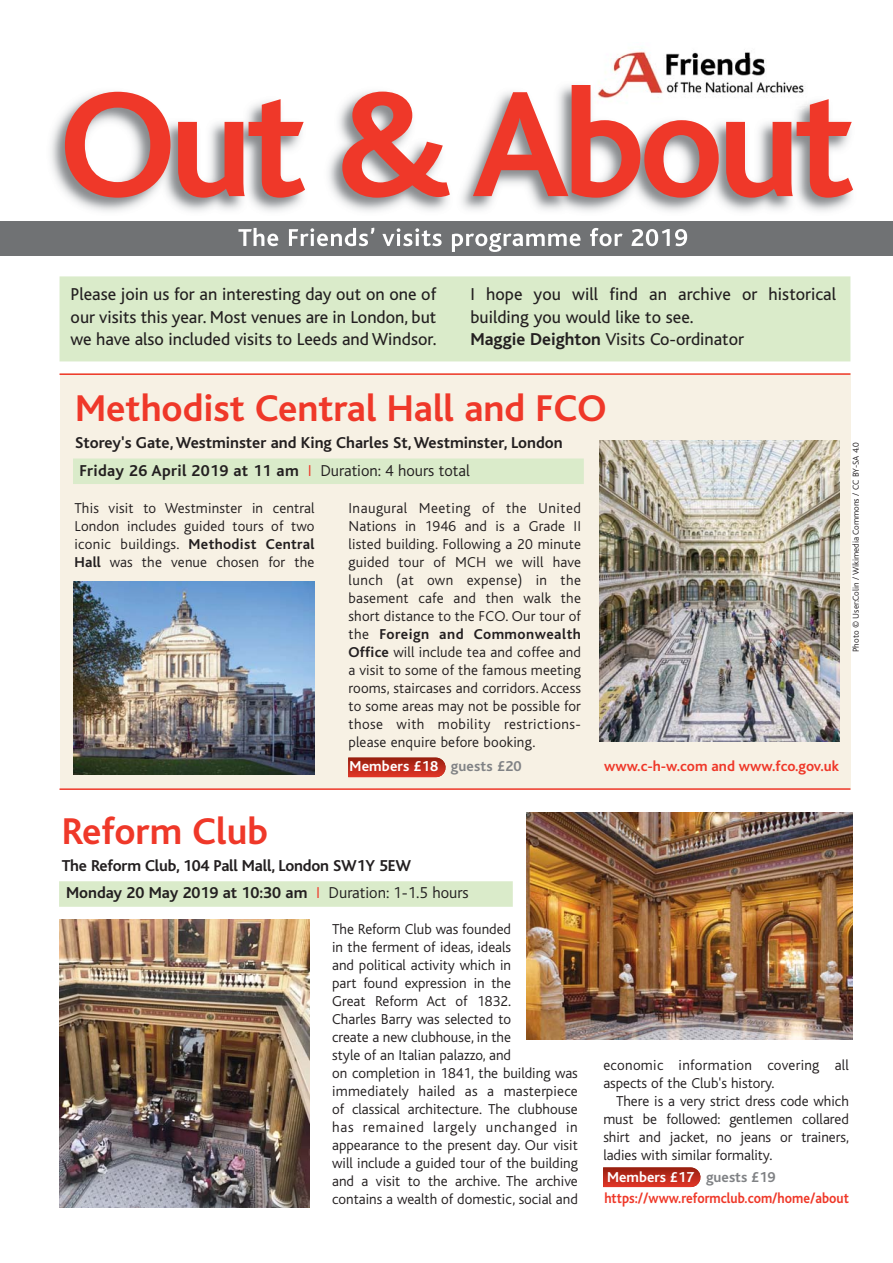
<style>
.page{position:relative;width:893px;height:1263px;background:#fff}
.page>*{position:absolute;margin:0;border:0;box-sizing:border-box;transform-origin:0 0}
.t1{font:700 156.9px "Bliss";letter-spacing:-.045em;color:#ef3829}
.t2{font:700 39px "Bliss";color:#ef3829}
.t3{font:18px/22.5px "Bliss";color:#231f20;text-align:justify}
.t4{font:700 16.5px/28.2px "Bliss";color:#231f20}
.t5{font:300 15px/18px "Bliss";color:#231f20;text-align:justify}
.t6{font:700 15px/20.7px "Bliss";color:#ef3829;scale:.9 1}
.t7{font:700 15px "Bliss";color:#ef3829}
.t8{font:700 15px "Bliss";letter-spacing:.01em;color:#fff}
.t9{font:300 9px "Bliss";color:#231f20}
.s1{font-weight:700}
.s2{font-weight:300;color:#ef3829}
.s3{font-weight:300}
.s4{color:#808285}
.s5{color:#fff}
</style>
<div class="page">
<svg style="left:603px;top:1167px;width:98px;height:20px;background:#be3123"></svg>
<div style="left:60px;top:373px;width:790px;height:417px;background:#f7f1e4"></div>
<div style="left:60px;top:276px;width:790px;height:85px;background:#daebca"></div>
<img style="left:617px;top:49px;width:134px;height:9px">
<img style="left:0;top:85px;width:893px;height:171px">
<img style="left:0;top:221px;width:893px;height:34px">
<img style="left:238px;top:228px;width:225px;height:24px">
<img style="left:807px;top:85px;width:1px;height:18px">
<img style="left:598px;top:109px;width:205px;height:1px">
<img style="left:594px;top:58px;width:213px;height:51px">
<img style="left:73px;top:581px;width:241px;height:193px">
<img style="left:599px;top:440px;width:240px;height:301px">
<img style="left:60px;top:919px;width:249px;height:288px">
<img style="left:526px;top:812px;width:326px;height:227px">
<div style="left:73px;top:458px;width:511px;height:26px;background:#daebca"></div>
<div style="left:59px;top:881px;width:454px;height:26px;background:#daebca"></div>
<hr style="left:60px;top:788px;width:790px;height:2px;background:#ef3829">
<hr style="left:60px;top:373px;width:790px;height:2px;background:#ef3829">
<svg style="left:348px;top:758px;width:98px;height:19px;background:#be2e20"></svg>
<h1 class="t1" style="left:59px;top:85px;width:797px">Out &amp; About</h1>
<p class="t3" style="left:71px;top:285px;width:367px">Please join us for an interesting day out on one of our visits this year. Most venues are in London, but we have also included visits to Leeds and Windsor.</p>
<p class="t3" style="left:470px;top:285px;width:367px;text-align:left">I hope you will find an archive or historical building you would like to see.<br><span class="s1">Maggie Deighton</span> Visits Co-ordinator</p>
<h2 class="t2" style="left:75px;top:393px;width:533px">Methodist Central Hall and FCO</h2>
<p class="t4" style="left:75px;top:430px;width:489px">Storey's Gate, Westminster and King Charles St, Westminster, London<br>Friday 26 April 2019 at 11 am <span class="s2">I</span> <span class="s3">Duration: 4 hours total</span></p>
<p class="t5" style="left:75px;top:500px;width:241px">This visit to Westminster in central London includes guided tours of two iconic buildings. <span class="s1">Methodist Central Hall</span> was the venue chosen for the</p>
<p class="t5" style="left:348px;top:500px;width:234px">Inaugural Meeting of the United Nations in 1946 and is a Grade II listed building. Following a 20 minute guided tour of MCH we will have lunch (at own expense) in the basement cafe and then walk the short distance to the FCO. Our tour of the <span class="s1">Foreign and Commonwealth Office</span> will include tea and coffee and a visit to some of the famous meeting rooms, staircases and corridors. Access to some areas may not be possible for those with mobility restrictions&shy;please enquire before booking.</p>
<p class="t8" style="left:350px;top:761px;width:174px">Members £18 <span class="s4">guests £20</span></p>
<p class="t7" style="left:604px;top:761px;width:236px">www.c-h-w.com and www.fco.gov.uk</p>
<p class="t9" style="left:852px;top:652px;width:211px;rotate:-90deg">Photo © User:Colin / Wikimedia Commons / CC BY-SA 4.0</p>
<h2 class="t2" style="left:62px;top:816px;width:208px">Reform Club</h2>
<p class="t4" style="left:62px;top:854px;width:408px;line-height:26.7px">The Reform Club, 104 Pall Mall, London SW1Y 5EW<br>Monday 20 May 2019 at 10:30 am <span class="s2">I</span> <span class="s3">Duration: 1-1.5 hours</span></p>
<p class="t5" style="left:332px;top:922px;width:247px;text-align:left">The Reform Club was founded<br>in the ferment of ideas, ideals<br>and political activity which in<br>part found expression in the<br>Great Reform Act of 1832.<br>Charles Barry was selected to<br>create a new clubhouse, in the<br>style of an Italian palazzo, and<br>on completion in 1841, the building was immediately hailed as a masterpiece of classical architecture. The clubhouse has remained largely unchanged in appearance to the present day. Our visit will include a guided tour of the building and a visit to the archive. The archive contains a wealth of domestic, social and</p>
<p class="t5" style="left:603px;top:1057px;width:247px">economic information covering all aspects of the Club's history.</p>
<p class="t5" style="left:603px;top:1093px;width:247px;text-indent:13px">There is a very strict dress code which must be followed: gentlemen collared shirt and jacket, no jeans or trainers, ladies with similar formality.</p>
<p class="t6" style="left:604px;top:1168px;width:273px"><span class="s5">Members £17</span> <span class="s4">guests £19 </span>https://www.reformclub.com/home/about</p>
</div>
